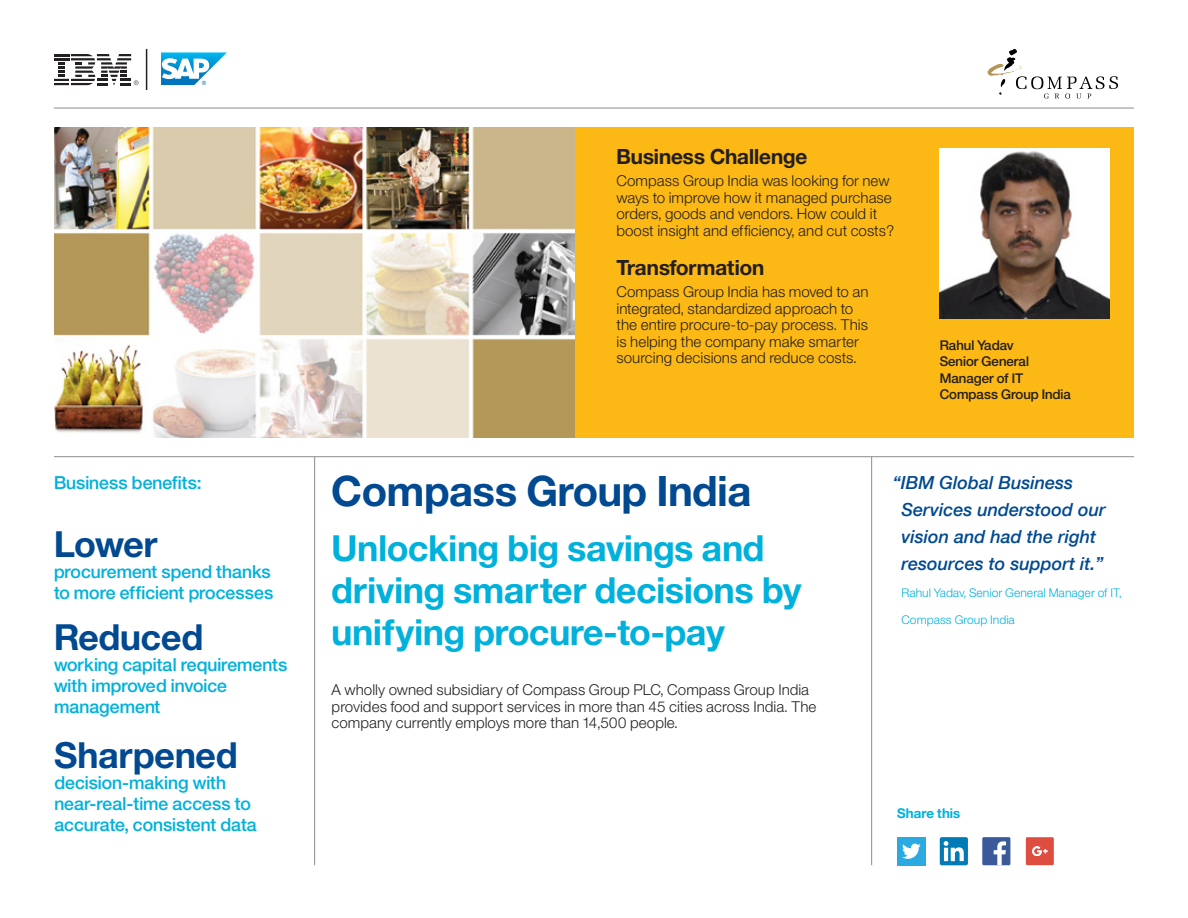
<style>
.page{position:relative;width:1188px;height:918px;background:#fff}
.page>*{position:absolute;margin:0;border:0;box-sizing:border-box;transform-origin:0 0}
.Title__Customer_Comp{font:42px "Helv Neue Boldfor IBM";color:#014990}
.Title__Subtitle_Afte{font:36px/42px "Helv Neue Boldfor IBM";color:#00b1dc}
.Benefits_Heading{font:36px "Helv Neue Boldfor IBM";color:#014990}
.Business_Challenge_H{font:21px "Helv Neue Boldfor IBM";color:#231f20}
.Transformation_Headi{font:21px "Helv Neue Boldfor IBM";color:#231f20}
.Benefits_Text{font:18px/21px "Helv Neue Mediumfor IBM";color:#00b1dc}
.Page_One_Customer_Qu{font:italic 500 18px/27px "Helvetica Neue LT Com";color:#014990}
.Title__About_The_Com{font:15px/16.5px "Helv Neue Lightfor IBM";color:#231f20}
.Transformation_Text{font:15px/16.5px "Helv Neue Lightfor IBM";color:#231f20}
.Business_Challenge_T{font:15px/16.5px "Helv Neue Lightfor IBM";color:#231f20}
.Customer_Name_Under{font:13.5px/16.5px "Helv Neue Mediumfor IBM";color:#231f20}
.Sidebar_-_head_-__Fo{font:13.5px "Helv Neue Boldfor IBM";color:#00b1dc}
.Page_One_Customer_Qu-2{font:12px "Helv Neue Lightfor IBM";color:#00b1dc}
</style>
<div class="page">
<div style="left:574px;top:128px;width:560px;height:310px;background:#fcb814"></div>
<img style="left:54px;top:128px;width:520px;height:310px">
<svg style="left:54px;top:54px;width:85px;height:31px"></svg>
<hr style="left:146px;top:49px;width:1px;height:41px;background:#231f20">
<svg style="left:161px;top:52px;width:66px;height:33px"></svg>
<hr style="left:54px;top:456px;width:1080px;height:1px;background:#8a8c8f">
<hr style="left:54px;top:108px;width:1080px;height:1px;background:#8a8c8f">
<hr style="left:314px;top:457px;width:1px;height:408px;background:#8a8c8f">
<hr style="left:871px;top:457px;width:1px;height:408px;background:#8a8c8f">
<img style="left:940px;top:149px;width:170px;height:170px">
<svg style="left:1026px;top:837px;width:28px;height:28px"></svg>
<div style="left:897px;top:837px;width:28px;height:28px;background:#2aaae1"></div>
<svg style="left:902px;top:844px;width:19px;height:15px"></svg>
<div style="left:940px;top:837px;width:28px;height:28px;background:#007bb6;border-radius:2px"></div>
<svg style="left:944px;top:841px;width:20px;height:20px"></svg>
<div style="left:982px;top:837px;width:28px;height:28px;background:#3b5a9a;border-radius:2px"></div>
<svg style="left:994px;top:841px;width:12px;height:24px"></svg>
<svg style="left:988px;top:49px;width:130px;height:50px"></svg>
<p class="Benefits_Text" style="left:54px;top:472px;width:149px">Business benefits:</p>
<p class="Benefits_Heading" style="left:54px;top:522px;width:105px">Lower</p>
<p class="Benefits_Text" style="left:54px;top:561px;width:221px">procurement spend thanks to more efficient processes</p>
<p class="Benefits_Heading" style="left:54px;top:614px;width:151px">Reduced</p>
<p class="Benefits_Text" style="left:54px;top:654px;width:235px">working capital requirements with improved invoice management</p>
<p class="Benefits_Heading" style="left:54px;top:732px;width:185px">Sharpened</p>
<p class="Benefits_Text" style="left:54px;top:772px;width:204px">decision-making with near-real-time access to accurate, consistent data</p>
<p class="Business_Challenge_H" style="left:617px;top:143px;width:192px">Business Challenge</p>
<p class="Business_Challenge_T" style="left:617px;top:172px;width:279px">Compass Group India was looking for new ways to improve how it managed purchase orders, goods and vendors. How could it boost insight and efficiency, and cut costs?</p>
<p class="Transformation_Headi" style="left:617px;top:254px;width:149px">Transformation</p>
<p class="Transformation_Text" style="left:617px;top:283px;width:254px">Compass Group India has moved to an integrated, standardized approach to the entire procure-to-pay process. This is helping the company make smarter sourcing decisions and reduce costs.</p>
<p class="Customer_Name_Under" style="left:940px;top:337px;width:133px">Rahul Yadav<br>Senior General<br>Manager of IT<br>Compass Group India</p>
<p class="Title__Customer_Comp" style="left:332px;top:465px;width:421px">Compass Group India</p>
<p class="Title__Subtitle_Afte" style="left:332px;top:526px;width:472px">Unlocking big savings and driving smarter decisions by unifying procure-to-pay</p>
<p class="Title__About_The_Com" style="left:332px;top:681px;width:486px">A wholly owned subsidiary of Compass Group PLC, Compass Group India provides food and support services in more than 45 cities across India. The company currently employs more than 14,500 people.</p>
<p class="Page_One_Customer_Qu" style="left:901px;top:469px;width:206px;text-indent:-9px">“IBM Global Business<br>Services understood our vision and had the right resources to support it.”</p>
<p class="Page_One_Customer_Qu-2" style="left:901px;top:585px;width:222px">Rahul Yadav, Senior General Manager of IT,</p>
<p class="Page_One_Customer_Qu-2" style="left:901px;top:612px;width:115px">Compass Group India</p>
<p class="Sidebar_-_head_-__Fo" style="left:897px;top:805px;width:64px">Share this</p>
</div>
